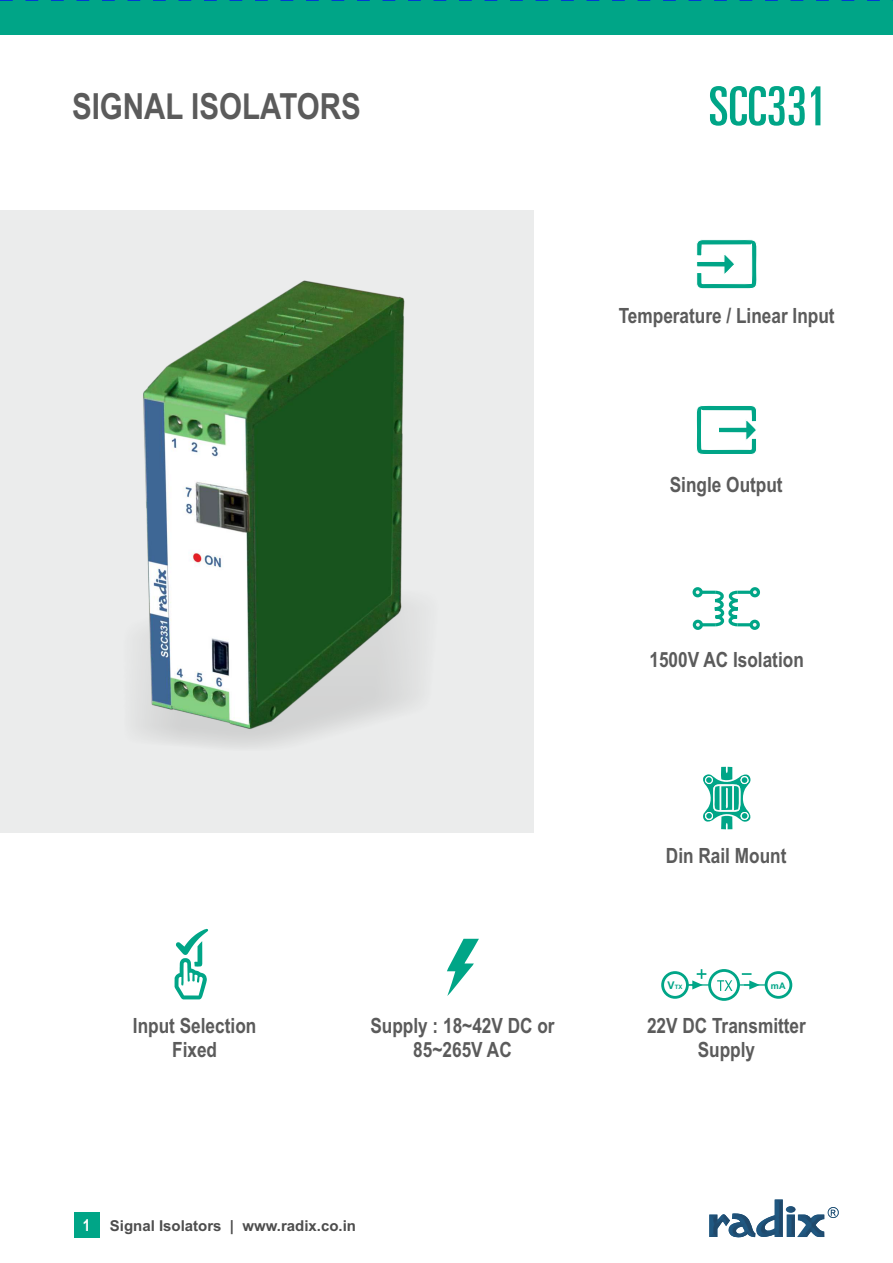
<style>
.page{position:relative;width:893px;height:1263px;background:#fff}
.page>*{position:absolute;margin:0;border:0;box-sizing:border-box;transform-origin:0 0}
.t1{font:ultra-condensed 54px "Univers LT Std";color:#00a587}
.t2{font:700 36px "Arial Narrow";color:#5b5b5b}
.t3{font:700 21px/24px "Arial Narrow";color:#5b5b5b;text-align:center}
.t4{font:700 15px "Arial";color:#4d4d4d}
.t5{font:700 9px "Arial";color:#00a587}
.t6{font:700 6px "Arial";color:#00a587}
.s1{font-family:"Arial Narrow";font-size:16.5px;color:#fff}
.s2{font-size:10.65px}
</style>
<div class="page">
<div style="left:74px;top:1212px;width:26px;height:25px;background:#00a587"></div>
<div style="left:0;top:0;width:893px;height:35px;background:#00a587"></div>
<svg style="left:709px;top:1199px;width:130px;height:39px"></svg>
<div style="left:0;top:210px;width:534px;height:622px;background:#ebecec"></div>
<img style="left:138px;top:280px;width:278px;height:467px">
<svg style="left:175px;top:928px;width:33px;height:71px"></svg>
<svg style="left:447px;top:939px;width:32px;height:57px"></svg>
<svg style="left:696px;top:239px;width:61px;height:216px"></svg>
<svg style="left:750px;top:587px;width:10px;height:10px"></svg>
<svg style="left:750px;top:620px;width:10px;height:10px"></svg>
<svg style="left:692px;top:589px;width:68px;height:39px"></svg>
<hr style="left:701px;top:591px;width:14px;height:3px;background:#00a587">
<hr style="left:701px;top:623px;width:14px;height:3px;background:#00a587">
<svg style="left:693px;top:587px;width:10px;height:10px"></svg>
<svg style="left:693px;top:620px;width:10px;height:10px"></svg>
<svg style="left:703px;top:767px;width:48px;height:62px"></svg>
<hr style="left:682px;top:984px;width:84px;height:1px;background:#00a587">
<div style="left:765px;top:971px;width:27px;height:28px;background:#fefefe;border:3px solid #00a587;border-radius:50%"></div>
<svg style="left:661px;top:971px;width:28px;height:28px"></svg>
<svg style="left:708px;top:969px;width:32px;height:32px"></svg>
<svg style="left:685px;top:969px;width:21px;height:20px"></svg>
<svg style="left:742px;top:973px;width:18px;height:16px"></svg>
<svg style="left:717px;top:980px;width:15px;height:11px"></svg>
<svg style="left:0;top:0;width:893px;height:1px"></svg>
<h2 class="t2" style="left:72px;top:79px;width:290px">SIGNAL ISOLATORS</h2>
<h1 class="t1" style="left:708px;top:86px;width:120px">SCC331</h1>
<p class="t3" style="left:619px;top:303px;width:217px">Temperature / Linear Input</p>
<p class="t3" style="left:670px;top:472px;width:114px">Single Output</p>
<p class="t3" style="left:649px;top:647px;width:156px">1500V AC Isolation</p>
<p class="t3" style="left:666px;top:842px;width:122px">Din Rail Mount</p>
<p class="t3" style="left:133px;top:1013px;width:125px">Input Selection<br>Fixed</p>
<p class="t3" style="left:370px;top:1013px;width:186px">Supply : 18~42V DC or<br>85~265V AC</p>
<p class="t4" style="left:83px;top:1220px;width:275px"><span class="s1">1</span> Signal Isolators | www.radix.co.in</p>
<p class="t6" style="left:668px;top:984px;width:16px"><span class="s2">V</span>TX</p>
<p class="t5" style="left:771px;top:982px;width:16px">mA</p>
<p class="t3" style="left:647px;top:1013px;width:160px">22V DC Transmitter<br>Supply</p>
</div>
